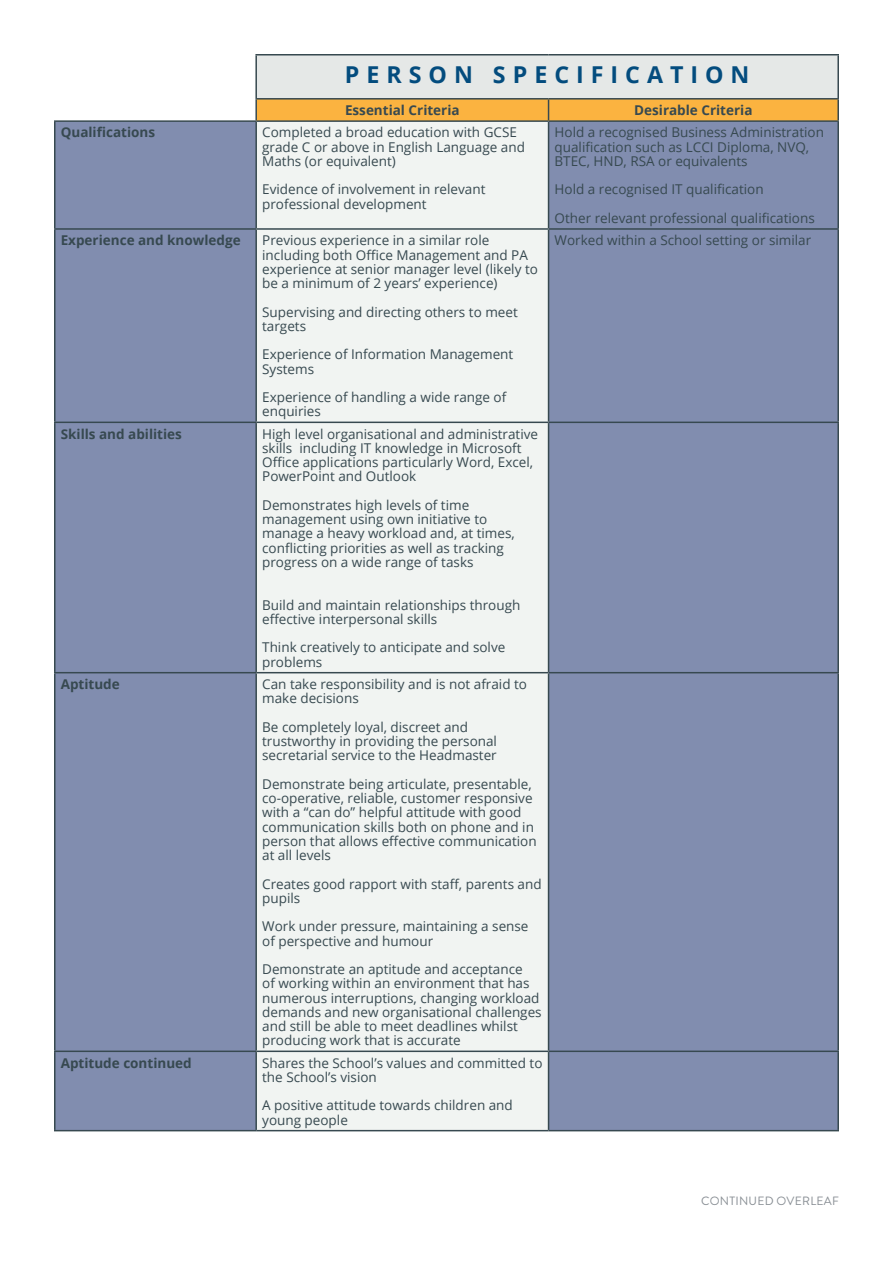
<style>
.page{position:relative;width:893px;height:1263px;background:#fff}
.page>*{position:absolute;margin:0;border:0;box-sizing:border-box;transform-origin:0 0}
.t1{font:700 23.25px "Open Sans";letter-spacing:.3em;color:#034c7e}
.t2{font:13.5px/14.2px "Open Sans";color:#374950}
.t3{font:700 13.5px "Open Sans";color:#374950}
.t4{font:12px "Brandon Grotesque";letter-spacing:.02em;color:#888e94}
</style>
<div class="page">
<div style="left:256px;top:55px;width:582px;height:44px;background:#e5e8e7"></div>
<div style="left:56px;top:122px;width:781px;height:1008px;background:#818daf"></div>
<div style="left:257px;top:122px;width:291px;height:1008px;background:#f1f4f2"></div>
<hr style="left:255px;top:54px;width:294px;height:2px;background:#374950">
<hr style="left:255px;top:55px;width:2px;height:43px;background:#374950">
<hr style="left:549px;top:54px;width:290px;height:2px;background:#374950">
<hr style="left:837px;top:55px;width:2px;height:43px;background:#374950">
<hr style="left:255px;top:98px;width:294px;height:2px;background:#374950">
<hr style="left:255px;top:100px;width:2px;height:20px;background:#374950">
<hr style="left:549px;top:98px;width:290px;height:2px;background:#374950">
<div style="left:256px;top:99px;width:582px;height:21px;background:#fbb340"></div>
<hr style="left:837px;top:100px;width:2px;height:20px;background:#374950">
<hr style="left:54px;top:120px;width:202px;height:2px;background:#374950">
<hr style="left:54px;top:122px;width:2px;height:106px;background:#374950">
<hr style="left:256px;top:120px;width:293px;height:2px;background:#374950">
<hr style="left:255px;top:122px;width:2px;height:106px;background:#374950">
<hr style="left:549px;top:120px;width:290px;height:2px;background:#374950">
<hr style="left:548px;top:122px;width:1px;height:106px;background:#374950">
<hr style="left:837px;top:122px;width:2px;height:106px;background:#374950">
<hr style="left:54px;top:228px;width:202px;height:2px;background:#374950">
<hr style="left:54px;top:230px;width:2px;height:192px;background:#374950">
<hr style="left:256px;top:228px;width:293px;height:2px;background:#374950">
<hr style="left:255px;top:230px;width:2px;height:192px;background:#374950">
<hr style="left:549px;top:228px;width:290px;height:2px;background:#374950">
<hr style="left:548px;top:230px;width:1px;height:192px;background:#374950">
<hr style="left:837px;top:230px;width:2px;height:192px;background:#374950">
<hr style="left:54px;top:422px;width:202px;height:1px;background:#374950">
<hr style="left:54px;top:423px;width:2px;height:249px;background:#374950">
<hr style="left:256px;top:422px;width:293px;height:1px;background:#374950">
<hr style="left:255px;top:423px;width:2px;height:249px;background:#374950">
<hr style="left:549px;top:422px;width:290px;height:1px;background:#374950">
<hr style="left:548px;top:423px;width:1px;height:249px;background:#374950">
<hr style="left:837px;top:423px;width:2px;height:249px;background:#374950">
<hr style="left:54px;top:672px;width:202px;height:1px;background:#374950">
<hr style="left:54px;top:673px;width:2px;height:377px;background:#374950">
<hr style="left:256px;top:672px;width:293px;height:1px;background:#374950">
<hr style="left:255px;top:673px;width:2px;height:377px;background:#374950">
<hr style="left:549px;top:672px;width:290px;height:1px;background:#374950">
<hr style="left:548px;top:673px;width:1px;height:377px;background:#374950">
<hr style="left:837px;top:673px;width:2px;height:377px;background:#374950">
<hr style="left:54px;top:1050px;width:202px;height:2px;background:#374950">
<hr style="left:54px;top:1052px;width:2px;height:78px;background:#374950">
<hr style="left:256px;top:1050px;width:293px;height:2px;background:#374950">
<hr style="left:255px;top:1052px;width:2px;height:78px;background:#374950">
<hr style="left:549px;top:1050px;width:290px;height:2px;background:#374950">
<hr style="left:548px;top:1052px;width:1px;height:78px;background:#374950">
<hr style="left:837px;top:1052px;width:2px;height:78px;background:#374950">
<hr style="left:54px;top:1130px;width:202px;height:1px;background:#374950">
<hr style="left:256px;top:1130px;width:293px;height:1px;background:#374950">
<hr style="left:549px;top:1130px;width:290px;height:1px;background:#374950">
<p class="t1" style="left:345px;top:58px;width:406px">PERSON SPECIFICATION</p>
<p class="t3" style="left:345px;top:101px;width:116px">Essential Criteria</p>
<p class="t3" style="left:634px;top:101px;width:120px">Desirable Criteria</p>
<p class="t3" style="left:61px;top:123px;width:96px">Qualifications</p>
<p class="t2" style="left:262px;top:125px;width:264px">Completed a broad education with GCSE grade C or above in English Language and<br>Maths (or equivalent)</p>
<p class="t2" style="left:262px;top:182px;width:225px">Evidence of involvement in relevant professional development</p>
<p class="t3" style="left:61px;top:231px;width:181px">Experience and knowledge</p>
<p class="t2" style="left:262px;top:233px;width:277px">Previous experience in a similar role including both Office Management and PA experience at senior manager level (likely to be a minimum of 2 years’ experience)</p>
<p class="t2" style="left:262px;top:304px;width:257px">Supervising and directing others to meet targets</p>
<p class="t2" style="left:262px;top:347px;width:253px">Experience of Information Management<br>Systems</p>
<p class="t2" style="left:262px;top:390px;width:246px">Experience of handling a wide range of enquiries</p>
<p class="t3" style="left:61px;top:424px;width:123px">Skills and abilities</p>
<p class="t2" style="left:262px;top:426px;width:277px">High level organisational and administrative skills including IT knowledge in Microsoft Office applications particularly Word, Excel, PowerPoint and Outlook</p>
<p class="t2" style="left:262px;top:497px;width:254px">Demonstrates high levels of time management using own initiative to manage a heavy workload and, at times, conflicting priorities as well as tracking progress on a wide range of tasks</p>
<p class="t2" style="left:262px;top:597px;width:260px">Build and maintain relationships through effective interpersonal skills</p>
<p class="t2" style="left:262px;top:640px;width:245px">Think creatively to anticipate and solve problems</p>
<p class="t3" style="left:61px;top:675px;width:61px">Aptitude</p>
<p class="t2" style="left:262px;top:677px;width:266px">Can take responsibility and is not afraid to make decisions</p>
<p class="t2" style="left:262px;top:719px;width:236px">Be completely loyal, discreet and trustworthy in providing the personal secretarial service to the Headmaster</p>
<p class="t2" style="left:262px;top:776px;width:276px">Demonstrate being articulate, presentable, co-operative, reliable, customer responsive with a “can do” helpful attitude with good communication skills both on phone and in person that allows effective communication at all levels</p>
<p class="t2" style="left:262px;top:876px;width:281px">Creates good rapport with staff, parents and pupils</p>
<p class="t2" style="left:262px;top:919px;width:268px">Work under pressure, maintaining a sense of perspective and humour</p>
<p class="t2" style="left:262px;top:962px;width:281px">Demonstrate an aptitude and acceptance<br>of working within an environment that has numerous interruptions, changing workload demands and new organisational challenges and still be able to meet deadlines whilst producing work that is accurate</p>
<p class="t3" style="left:61px;top:1053px;width:133px">Aptitude continued</p>
<p class="t2" style="left:262px;top:1055px;width:282px">Shares the School’s values and committed to the School’s vision</p>
<p class="t2" style="left:262px;top:1098px;width:252px">A positive attitude towards children and young people</p>
<p class="t2" style="left:555px;top:125px;width:271px">Hold a recognised Business Administration qualification such as LCCI Diploma, NVQ,<br>BTEC, HND, RSA or equivalents</p>
<p class="t2" style="left:555px;top:182px;width:211px">Hold a recognised IT qualification</p>
<p class="t2" style="left:555px;top:211px;width:262px">Other relevant professional qualifications</p>
<p class="t2" style="left:555px;top:233px;width:258px">Worked within a School setting or similar</p>
<p class="t4" style="left:701px;top:1192px;width:139px">CONTINUED OVERLEAF</p>
</div>
